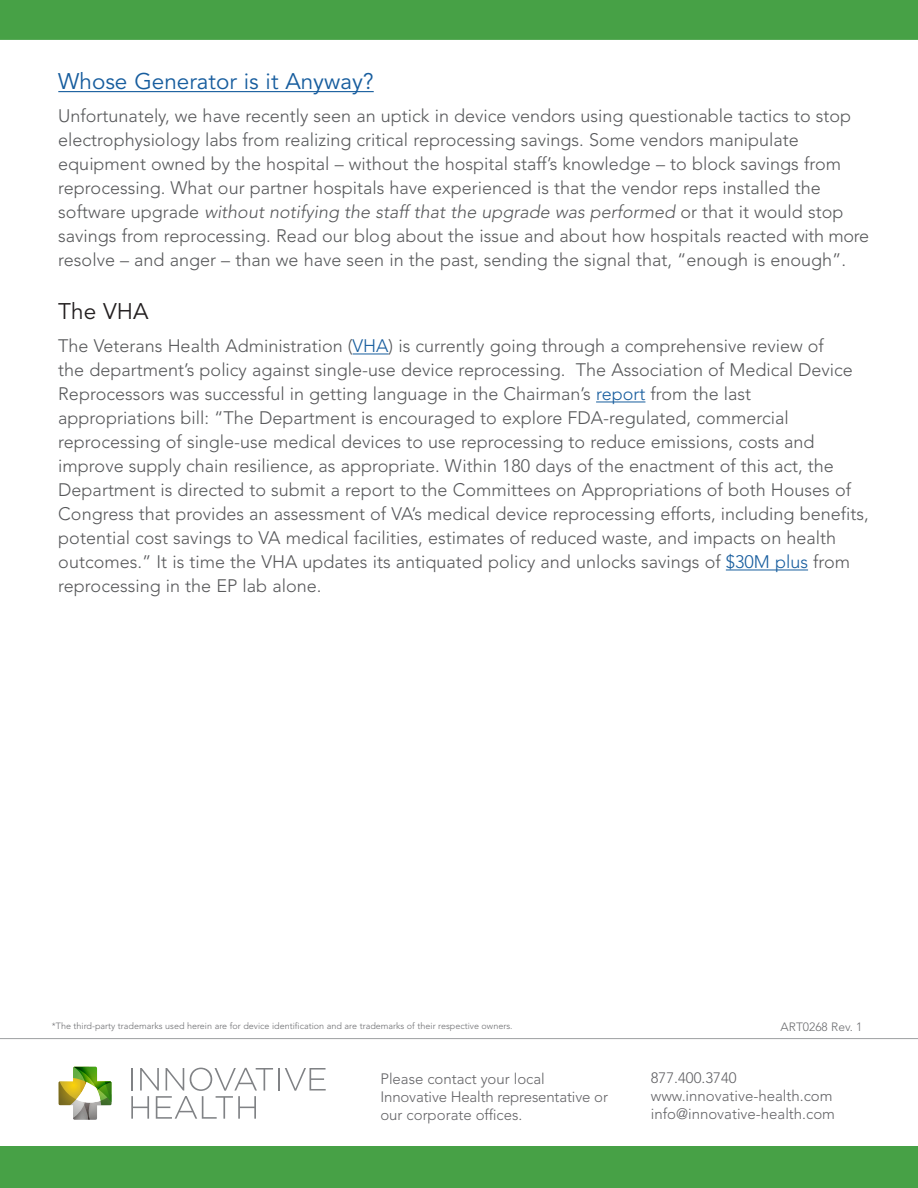
<style>
.page{position:relative;width:918px;height:1188px;background:#fff}
.page>*{position:absolute;margin:0;border:0;box-sizing:border-box;transform-origin:0 0}
.Chart_Head{font:22.5px "Avenir LT Std";color:#175d9e}
.Chart_Head-2{font:22.5px "Avenir LT Std";color:#231f20}
.Chart_Head-3{font:300 18px/24px "Avenir LT Std";color:#57585a}
.t1{font:300 15px/18px "Avenir LT Std";color:#636366}
.Chart_Head-4{font:300 12px "Avenir LT Std";color:#6c6d70}
.Chart_Head-5{font:300 9px "Avenir LT Std";color:#6c6d70}
.s1{font-style:italic}
.s2{color:#175d9e}
</style>
<div class="page">
<hr style="left:0;top:1038px;width:918px;height:1px;background:#9d9fa2">
<svg style="left:58px;top:1067px;width:54px;height:53px"></svg>
<hr style="left:278px;top:1068px;width:2px;height:23px;background:#808285">
<svg style="left:285px;top:1068px;width:41px;height:23px"></svg>
<svg style="left:131px;top:1068px;width:142px;height:51px"></svg>
<div style="left:0;top:0;width:918px;height:40px;background:#47a146"></div>
<div style="left:0;top:1146px;width:918px;height:42px;background:#47a146"></div>
<hr style="left:58px;top:91px;width:316px;height:1px;background:#175d9e">
<hr style="left:353px;top:354px;width:36px;height:1px;background:#175d9e">
<hr style="left:596px;top:402px;width:49px;height:1px;background:#175d9e">
<hr style="left:726px;top:570px;width:82px;height:1px;background:#175d9e">
<p class="Chart_Head" style="left:58px;top:69px;width:317px">Whose Generator is it Anyway?</p>
<p class="Chart_Head-3" style="left:58px;top:104px;width:812px">Unfortunately, we have recently seen an uptick in device vendors using questionable tactics to stop electrophysiology labs from realizing critical reprocessing savings. Some vendors manipulate equipment owned by the hospital – without the hospital staff’s knowledge – to block savings from reprocessing. What our partner hospitals have experienced is that the vendor reps installed the software upgrade <span class="s1">without notifying the staff that the upgrade was performed</span> or that it would stop savings from reprocessing. Read our blog about the issue and about how hospitals reacted with more resolve – and anger – than we have seen in the past, sending the signal that, “enough is enough”.</p>
<p class="Chart_Head-2" style="left:58px;top:299px;width:92px">The VHA</p>
<p class="Chart_Head-3" style="left:58px;top:334px;width:812px">The Veterans Health Administration (<span class="s2">VHA</span>) is currently going through a comprehensive review of<br>the department’s policy against single-use device reprocessing. The Association of Medical Device Reprocessors was successful in getting language in the Chairman’s <span class="s2">report</span> from the last appropriations bill: “The Department is encouraged to explore FDA-regulated, commercial reprocessing of single-use medical devices to use reprocessing to reduce emissions, costs and improve supply chain resilience, as appropriate. Within 180 days of the enactment of this act, the Department is directed to submit a report to the Committees on Appropriations of both Houses of Congress that provides an assessment of VA’s medical device reprocessing efforts, including benefits, potential cost savings to VA medical facilities, estimates of reduced waste, and impacts on health outcomes.” It is time the VHA updates its antiquated policy and unlocks savings of <span class="s2">$30M plus</span> from reprocessing in the EP lab alone.</p>
<p class="Chart_Head-5" style="left:52px;top:1020px;width:462px">*The third-party trademarks used herein are for device identification and are trademarks of their respective owners.</p>
<p class="Chart_Head-4" style="left:781px;top:1020px;width:83px">ART0268 Rev. 1</p>
<p class="t1" style="left:380px;top:1070px;width:229px">Please contact your local<br>Innovative Health representative or our corporate offices.</p>
<p class="t1" style="left:651px;top:1069px;width:186px">877.400.3740 www.innovative-health.com info@innovative-health.com</p>
</div>
